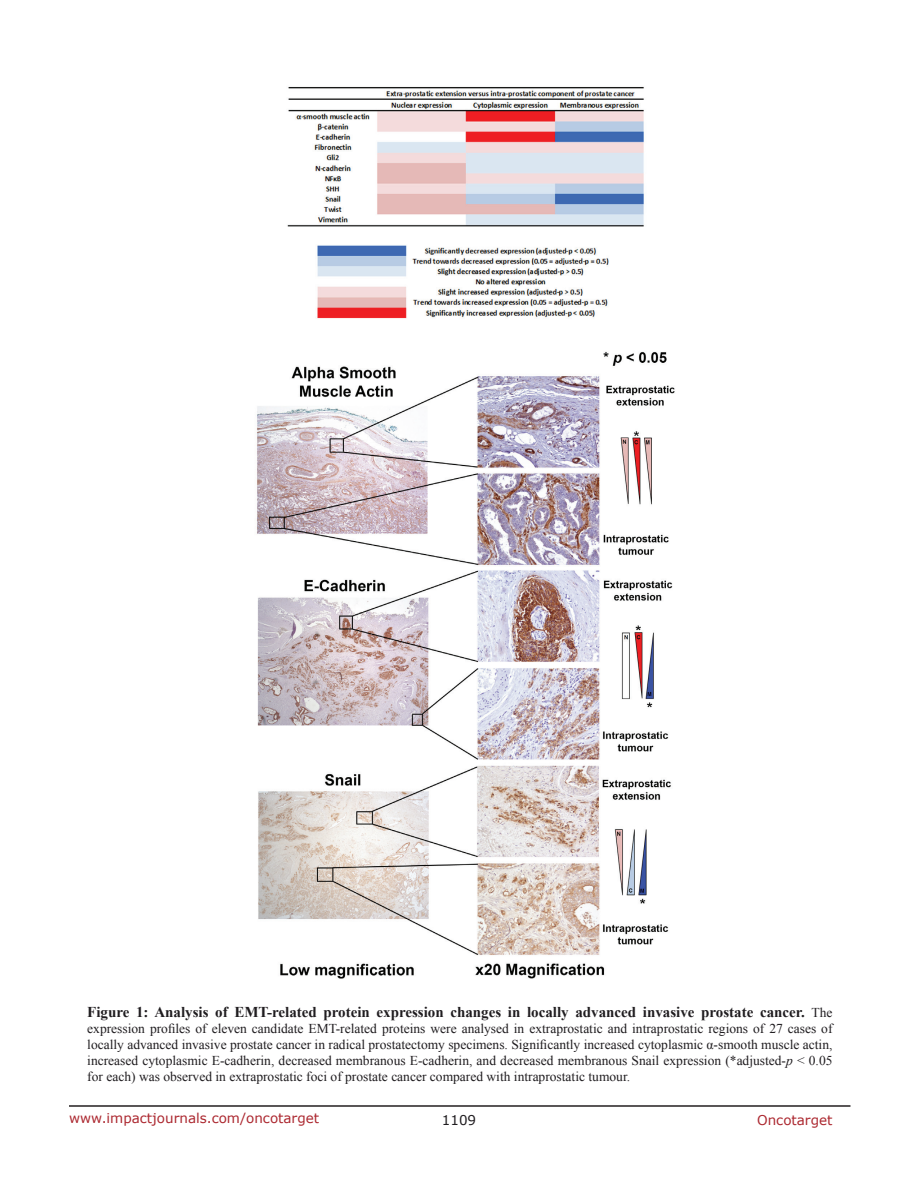
<style>
.page{position:relative;width:918px;height:1188px;background:#fff}
.page>*{position:absolute;margin:0;border:0;box-sizing:border-box;transform-origin:0 0}
.t1{font:700 15px "Times New Roman";color:#201d20}
.t2{font:13.5px/16.2px "Times New Roman";color:#201d20;text-align:justify}
.t3{font:13.5px "Verdana";color:#ac2830}
.t4{font:13.5px "Verdana";color:#201d20}
.s1{font-weight:400;font-size:13.5px}
.s2{font-style:italic}
</style>
<div class="page">
<hr style="left:69px;top:1105px;width:781px;height:2px;background:#231f20">
<img style="left:257px;top:87px;width:418px;height:892px">
<p class="t1" style="left:87px;top:1001px;width:747px">Figure 1: Analysis of EMT-related protein expression changes in locally advanced invasive prostate cancer. <span class="s1">The</span></p>
<p class="t2" style="left:87px;top:1020px;width:747px">expression profiles of eleven candidate EMT-related proteins were analysed in extraprostatic and intraprostatic regions of 27 cases of locally advanced invasive prostate cancer in radical prostatectomy specimens. Significantly increased cytoplasmic α-smooth muscle actin, increased cytoplasmic E-cadherin, decreased membranous E-cadherin, and decreased membranous Snail expression (*adjusted-<span class="s2">p</span> &lt; 0.05 for each) was observed in extraprostatic foci of prostate cancer compared with intraprostatic tumour.</p>
<p class="t3" style="left:69px;top:1109px;width:252px">www.impactjournals.com/oncotarget</p>
<p class="t4" style="left:442px;top:1111px;width:36px">1109</p>
<p class="t3" style="left:757px;top:1111px;width:77px">Oncotarget</p>
</div>
